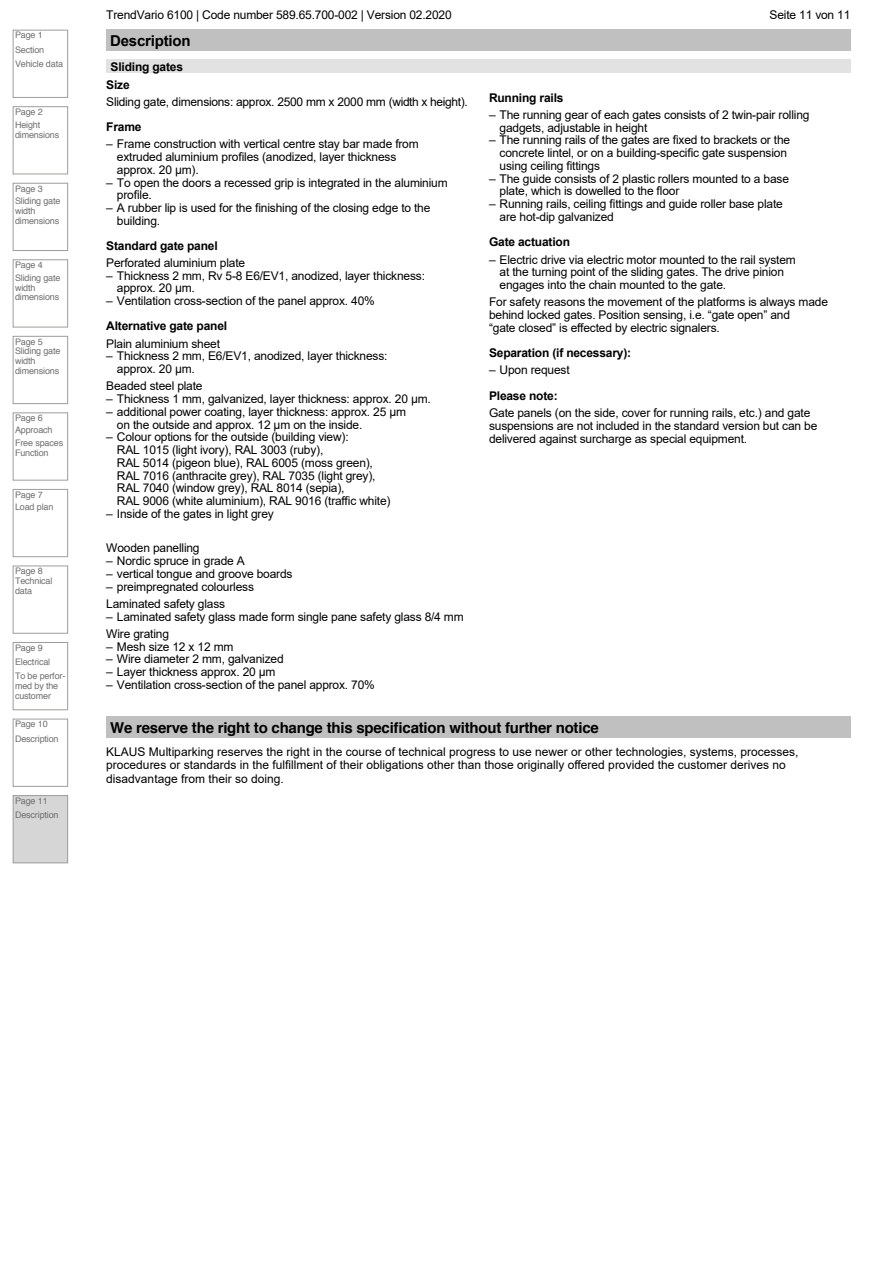
<style>
.page{position:relative;width:893px;height:1263px;background:#fff}
.page>*{position:absolute;margin:0;border:0;box-sizing:border-box;transform-origin:0 0}
.t1{font:700 15px "Helvetica";letter-spacing:-.015em;color:#000}
.t2{font:700 15px "Arial";letter-spacing:-.015em;color:#000}
.t3{font:12px/12.8px "Arial";letter-spacing:-.015em;color:#000}
.t4{font:700 12px "Arial";letter-spacing:-.015em;color:#000}
.t5{font:9px/9.8px "Helvetica";letter-spacing:-.015em;color:#706f6f}
</style>
<div class="page">
<div style="left:106px;top:30px;width:744px;height:21px;background:#c0c0c0"></div>
<div style="left:106px;top:60px;width:744px;height:13px;background:#e2e2e2"></div>
<div style="left:106px;top:717px;width:744px;height:21px;background:#c0c0c0"></div>
<div style="left:13px;top:30px;width:55px;height:68px;border:1px solid #9d9d9c"></div>
<div style="left:13px;top:106px;width:55px;height:68px;border:1px solid #9d9d9c"></div>
<div style="left:13px;top:183px;width:55px;height:68px;border:1px solid #9d9d9c"></div>
<div style="left:13px;top:259px;width:55px;height:68px;border:1px solid #9d9d9c"></div>
<div style="left:13px;top:336px;width:55px;height:68px;border:1px solid #9d9d9c"></div>
<div style="left:13px;top:412px;width:55px;height:68px;border:1px solid #9d9d9c"></div>
<div style="left:13px;top:489px;width:55px;height:68px;border:1px solid #9d9d9c"></div>
<div style="left:13px;top:566px;width:55px;height:68px;border:1px solid #9d9d9c"></div>
<div style="left:13px;top:642px;width:55px;height:68px;border:1px solid #9d9d9c"></div>
<div style="left:13px;top:719px;width:55px;height:68px;border:1px solid #9d9d9c"></div>
<div style="left:13px;top:795px;width:55px;height:68px;background:#d6d6d6"></div>
<div style="left:13px;top:795px;width:55px;height:68px;border:1px solid #9d9d9c"></div>
<p class="t5" style="left:15px;top:28px;width:50px;line-height:14.2px">Page 1<br>Section<br>Vehicle data</p>
<p class="t5" style="left:15px;top:106px;width:29px;line-height:12.8px">Page 2<br>Height</p>
<p class="t5" style="left:15px;top:130px;width:46px">dimensions</p>
<p class="t5" style="left:15px;top:182px;width:47px;line-height:12.8px">Page 3<br>Sliding gate</p>
<p class="t5" style="left:15px;top:206px;width:46px">width dimensions</p>
<p class="t5" style="left:15px;top:259px;width:47px;line-height:12.8px">Page 4<br>Sliding gate</p>
<p class="t5" style="left:15px;top:283px;width:46px">width dimensions</p>
<p class="t5" style="left:15px;top:337px;width:47px">Page 5<br>Sliding gate width dimensions</p>
<p class="t5" style="left:15px;top:412px;width:50px;line-height:12.1px">Page 6<br>Approach<br>Free spaces</p>
<p class="t5" style="left:15px;top:448px;width:35px">Function</p>
<p class="t5" style="left:15px;top:489px;width:40px;line-height:12px">Page 7<br>Load plan</p>
<p class="t5" style="left:15px;top:566px;width:39px">Page 8<br>Technical data</p>
<p class="t5" style="left:15px;top:641px;width:52px;line-height:14.2px">Page 9<br>Electrical<br>To be perfor-</p>
<p class="t5" style="left:15px;top:681px;width:45px">med by the customer</p>
<p class="t5" style="left:15px;top:717px;width:45px;line-height:14.2px">Page 10<br>Description</p>
<p class="t5" style="left:15px;top:794px;width:45px;line-height:14.2px">Page 11<br>Description</p>
<p class="t3" style="left:106px;top:9px;width:347px">TrendVario 6100 | Code number 589.65.700-002 | Version 02.2020</p>
<p class="t3" style="left:770px;top:9px;width:82px">Seite 11 von 11</p>
<p class="t2" style="left:110px;top:30px;width:82px">Description</p>
<p class="t4" style="left:106px;top:76px;width:25px">Size</p>
<p class="t3" style="left:106px;top:96px;width:363px">Sliding gate, dimensions: approx. 2500 mm x 2000 mm (width x height).</p>
<p class="t4" style="left:106px;top:118px;width:37px">Frame</p>
<p class="t3" style="left:117px;top:138px;width:303px;text-indent:-11px">– Frame construction with vertical centre stay bar made from extruded aluminium profiles (anodized, layer thickness approx. 20 μm).</p>
<p class="t3" style="left:117px;top:176px;width:332px;text-indent:-11px">– To open the doors a recessed grip is integrated in the aluminium profile.</p>
<p class="t3" style="left:117px;top:201px;width:315px;text-indent:-11px">– A rubber lip is used for the finishing of the closing edge to the building.</p>
<p class="t4" style="left:106px;top:237px;width:113px">Standard gate panel</p>
<p class="t3" style="left:106px;top:256px;width:140px">Perforated aluminium plate</p>
<p class="t3" style="left:117px;top:269px;width:310px;text-indent:-11px">– Thickness 2 mm, Rv 5-8 E6/EV1, anodized, layer thickness: approx. 20 μm.</p>
<p class="t3" style="left:106px;top:294px;width:270px">– Ventilation cross-section of the panel approx. 40%</p>
<p class="t4" style="left:106px;top:318px;width:122px">Alternative gate panel</p>
<p class="t3" style="left:106px;top:337px;width:115px">Plain aluminium sheet</p>
<p class="t3" style="left:117px;top:350px;width:272px;text-indent:-11px">– Thickness 2 mm, E6/EV1, anodized, layer thickness: approx. 20 μm.</p>
<p class="t3" style="left:106px;top:380px;width:98px">Beaded steel plate</p>
<p class="t3" style="left:106px;top:392px;width:326px">– Thickness 1 mm, galvanized, layer thickness: approx. 20 μm.</p>
<p class="t3" style="left:117px;top:405px;width:291px;text-indent:-11px">– additional power coating, layer thickness: approx. 25 μm on the outside and approx. 12 μm on the inside.</p>
<p class="t3" style="left:117px;top:431px;width:275px;text-indent:-11px">– Colour options for the outside (building view):<br>RAL 1015 (light ivory), RAL 3003 (ruby),<br>RAL 5014 (pigeon blue), RAL 6005 (moss green), RAL 7016 (anthracite grey), RAL 7035 (light grey), RAL 7040 (window grey), RAL 8014 (sepia),<br>RAL 9006 (white aluminium), RAL 9016 (traffic white)</p>
<p class="t3" style="left:106px;top:507px;width:169px">– Inside of the gates in light grey</p>
<p class="t3" style="left:106px;top:542px;width:95px">Wooden panelling</p>
<p class="t3" style="left:106px;top:554px;width:140px">– Nordic spruce in grade A</p>
<p class="t3" style="left:106px;top:567px;width:188px">– vertical tongue and groove boards</p>
<p class="t3" style="left:106px;top:578px;width:149px;line-height:17.2px">– preimpregnated colourless<br>Laminated safety glass</p>
<p class="t3" style="left:106px;top:608px;width:359px;line-height:17.2px">– Laminated safety glass made form single pane safety glass 8/4 mm<br>Wire grating</p>
<p class="t3" style="left:106px;top:640px;width:129px">– Mesh size 12 x 12 mm</p>
<p class="t3" style="left:106px;top:653px;width:179px">– Wire diameter 2 mm, galvanized</p>
<p class="t3" style="left:106px;top:665px;width:171px">– Layer thickness approx. 20 μm</p>
<p class="t3" style="left:106px;top:678px;width:270px">– Ventilation cross-section of the panel approx. 70%</p>
<p class="t4" style="left:111px;top:58px;width:74px">Sliding gates</p>
<p class="t4" style="left:489px;top:89px;width:76px">Running rails</p>
<p class="t3" style="left:500px;top:108px;width:311px;text-indent:-11px">– The running gear of each gates consists of 2 twin-pair rolling gadgets, adjustable in height</p>
<p class="t3" style="left:500px;top:134px;width:292px;text-indent:-11px">– The running rails of the gates are fixed to brackets or the concrete lintel, or on a building-specific gate suspension using ceiling fittings</p>
<p class="t3" style="left:500px;top:172px;width:291px;text-indent:-11px">– The guide consists of 2 plastic rollers mounted to a base plate, which is dowelled to the floor</p>
<p class="t3" style="left:500px;top:197px;width:285px;text-indent:-11px">– Running rails, ceiling fittings and guide roller base plate are hot-dip galvanized</p>
<p class="t4" style="left:489px;top:234px;width:83px">Gate actuation</p>
<p class="t3" style="left:500px;top:253px;width:298px;text-indent:-11px">– Electric drive via electric motor mounted to the rail system at the turning point of the sliding gates. The drive pinion engages into the chain mounted to the gate.</p>
<p class="t3" style="left:489px;top:296px;width:340px">For safety reasons the movement of the platforms is always made behind locked gates. Position sensing, i.e. “gate open” and<br>“gate closed” is effected by electric signalers.</p>
<p class="t4" style="left:489px;top:345px;width:144px">Separation (if necessary):</p>
<p class="t3" style="left:489px;top:364px;width:82px">– Upon request</p>
<p class="t4" style="left:489px;top:387px;width:70px">Please note:</p>
<p class="t3" style="left:489px;top:407px;width:330px">Gate panels (on the side, cover for running rails, etc.) and gate suspensions are not included in the standard version but can be delivered against surcharge as special equipment.</p>
<p class="t1" style="left:110px;top:718px;width:490px">We reserve the right to change this specification without further notice</p>
<p class="t3" style="left:106px;top:745px;width:694px;line-height:13.5px">KLAUS Multiparking reserves the right in the course of technical progress to use newer or other technologies, systems, processes, procedures or standards in the fulfillment of their obligations other than those originally offered provided the customer derives no disadvantage from their so doing.</p>
</div>
